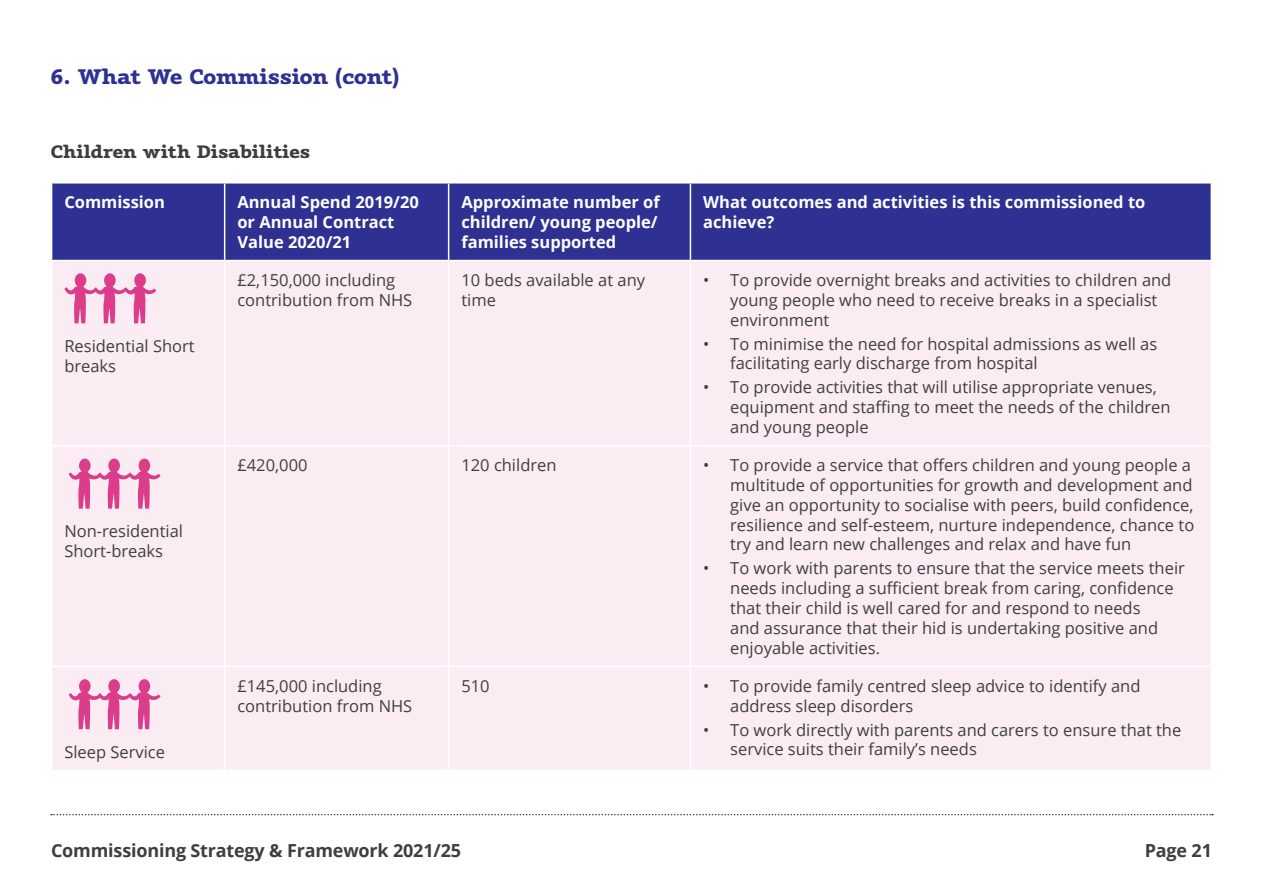
<style>
.page{position:relative;width:1263px;height:893px;background:#fff}
.page>*{position:absolute;margin:0;border:0;box-sizing:border-box;transform-origin:0 0}
.Page_Title__Cont__Bl{font:800 21px "Vaccine";letter-spacing:-.01em;color:#2e3192}
.t1{font:700 18px "Open Sans";letter-spacing:-.01em;color:#3e3e3f}
.Subheading{font:800 18px "Vaccine";color:#3e3e3f}
.Copy{font:16.5px/19.8px "Open Sans";color:#3e3e3f}
.Copy-2{font:700 16.5px/19.8px "Open Sans";color:#fff}
</style>
<div class="page">
<svg style="left:51px;top:814px;width:1162px;height:1px"></svg>
<div style="left:52px;top:184px;width:1158px;height:76px;background:#2e3192"></div>
<div style="left:52px;top:261px;width:1158px;height:509px;background:#fbecf3"></div>
<hr style="left:224px;top:184px;width:1px;height:76px;background:#fff">
<hr style="left:448px;top:184px;width:1px;height:76px;background:#fff">
<hr style="left:690px;top:184px;width:1px;height:76px;background:#fff">
<hr style="left:224px;top:261px;width:1px;height:184px;background:#fff">
<hr style="left:448px;top:261px;width:1px;height:184px;background:#fff">
<hr style="left:690px;top:261px;width:1px;height:184px;background:#fff">
<hr style="left:51px;top:445px;width:174px;height:2px;background:#fff">
<hr style="left:225px;top:445px;width:224px;height:2px;background:#fff">
<hr style="left:224px;top:447px;width:1px;height:219px;background:#fff">
<hr style="left:449px;top:445px;width:241px;height:2px;background:#fff">
<hr style="left:448px;top:447px;width:1px;height:219px;background:#fff">
<hr style="left:690px;top:445px;width:522px;height:2px;background:#fff">
<hr style="left:690px;top:447px;width:1px;height:219px;background:#fff">
<hr style="left:51px;top:666px;width:174px;height:1px;background:#fff">
<hr style="left:225px;top:666px;width:224px;height:1px;background:#fff">
<hr style="left:224px;top:667px;width:1px;height:103px;background:#fff">
<hr style="left:449px;top:666px;width:241px;height:1px;background:#fff">
<hr style="left:448px;top:667px;width:1px;height:103px;background:#fff">
<hr style="left:690px;top:666px;width:522px;height:1px;background:#fff">
<hr style="left:690px;top:667px;width:1px;height:103px;background:#fff">
<svg style="left:64px;top:273px;width:92px;height:50px;background:#eea8ca"></svg>
<svg style="left:69px;top:459px;width:92px;height:50px;background:#eea8ca"></svg>
<svg style="left:69px;top:679px;width:92px;height:50px;background:#eea8ca"></svg>
<p class="Page_Title__Cont__Bl" style="left:51px;top:63px;width:350px">6. What We Commission (cont)</p>
<p class="Subheading" style="left:51px;top:140px;width:261px">Children with Disabilities</p>
<p class="Copy-2" style="left:64px;top:192px;width:102px">Commission</p>
<p class="Copy-2" style="left:237px;top:192px;width:183px">Annual Spend 2019/20 or Annual Contract<br>Value 2020/21</p>
<p class="Copy-2" style="left:461px;top:192px;width:200px">Approximate number of children/ young people/ families supported</p>
<p class="Copy-2" style="left:703px;top:192px;width:444px">What outcomes and activities is this commissioned to achieve?</p>
<p class="Copy" style="left:64px;top:335px;width:132px">Residential Short breaks</p>
<p class="Copy" style="left:64px;top:521px;width:120px">Non-residential<br>Short-breaks</p>
<p class="Copy" style="left:64px;top:741px;width:102px">Sleep Service</p>
<p class="Copy" style="left:237px;top:270px;width:176px">£2,150,000 including contribution from NHS</p>
<p class="Copy" style="left:461px;top:270px;width:185px">10 beds available at any time</p>
<p class="Copy" style="left:730px;top:270px;width:443px;text-indent:-27px">• To provide overnight breaks and activities to children and young people who need to receive breaks in a specialist environment</p>
<p class="Copy" style="left:730px;top:333px;width:429px;text-indent:-27px">• To minimise the need for hospital admissions as well as facilitating early discharge from hospital</p>
<p class="Copy" style="left:730px;top:377px;width:442px;text-indent:-27px">• To provide activities that will utilise appropriate venues, equipment and staffing to meet the needs of the children and young people</p>
<p class="Copy" style="left:237px;top:455px;width:72px">£420,000</p>
<p class="Copy" style="left:461px;top:455px;width:97px">120 children</p>
<p class="Copy" style="left:730px;top:455px;width:466px;text-indent:-27px">• To provide a service that offers children and young people a multitude of opportunities for growth and development and give an opportunity to socialise with peers, build confidence, resilience and self-esteem, nurture independence, chance to try and learn new challenges and relax and have fun</p>
<p class="Copy" style="left:730px;top:558px;width:456px;text-indent:-27px">• To work with parents to ensure that the service meets their needs including a sufficient break from caring, confidence that their child is well cared for and respond to needs<br>and assurance that their hid is undertaking positive and enjoyable activities.</p>
<p class="Copy" style="left:237px;top:675px;width:176px">£145,000 including contribution from NHS</p>
<p class="Copy" style="left:461px;top:675px;width:30px">510</p>
<p class="Copy" style="left:730px;top:675px;width:412px;text-indent:-27px">• To provide family centred sleep advice to identify and address sleep disorders</p>
<p class="Copy" style="left:730px;top:719px;width:453px;text-indent:-27px">• To work directly with parents and carers to ensure that the service suits their family’s needs</p>
<p class="t1" style="left:51px;top:838px;width:411px">Commissioning Strategy &amp; Framework 2021/25</p>
<p class="t1" style="left:1145px;top:838px;width:69px">Page 21</p>
</div>
